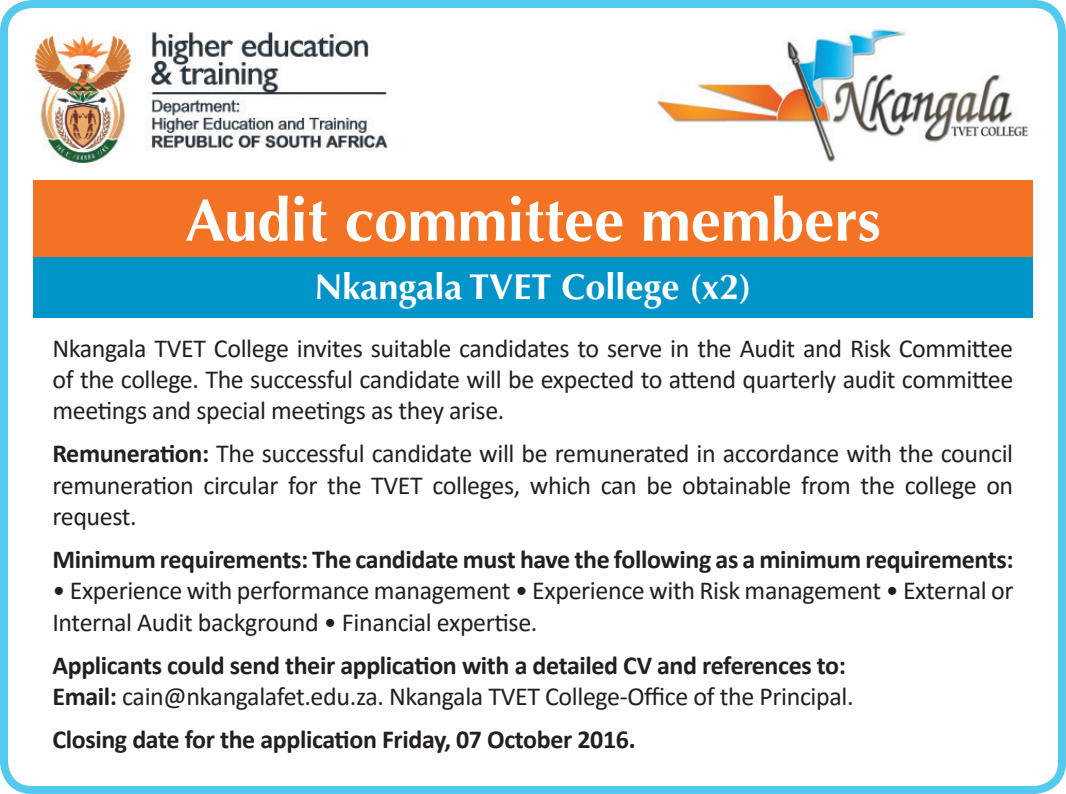
<style>
.page{position:relative;width:1066px;height:794px;background:#fff}
.page>*{position:absolute;margin:0;border:0;box-sizing:border-box;transform-origin:0 0}
.t1{font:700 60px "Optima LT Std";color:#fff}
.t2{font:700 36px "Optima LT Std";color:#fff}
.t3{font:26px/31.2px "Calibri";letter-spacing:-.015em;color:#231f20;text-align:justify}
.t4{font:700 26px/31.2px "Calibri";letter-spacing:-.015em;color:#231f20}
.s1{font-weight:700}
.s2{font-weight:400}
</style>
<div class="page">
<div style="left:0;top:0;width:1066px;height:794px;border:8px solid #54c9ee;border-radius:28px"></div>
<div style="left:33px;top:181px;width:1000px;height:76px;background:#f37224"></div>
<div style="left:33px;top:257px;width:1000px;height:60px;background:#0094c8"></div>
<img style="left:34px;top:32px;width:354px;height:131px">
<img style="left:658px;top:29px;width:371px;height:132px">
<h1 class="t1" style="left:185px;top:185px;width:697px">Audit committee members</h1>
<h2 class="t2" style="left:315px;top:266px;width:438px">Nkangala TVET College (x2)</h2>
<p class="t3" style="left:52px;top:332px;width:962px">Nkangala TVET College invites suitable candidates to serve in the Audit and Risk Committee of the college. The successful candidate will be expected to attend quarterly audit committee meetings and special meetings as they arise.</p>
<p class="t3" style="left:52px;top:437px;width:962px"><span class="s1">Remuneration:</span> The successful candidate will be remunerated in accordance with the council remuneration circular for the TVET colleges, which can be obtainable from the college on request.</p>
<p class="t4" style="left:52px;top:543px;width:963px">Minimum requirements: The candidate must have the following as a minimum requirements:</p>
<p class="t3" style="left:52px;top:574px;width:962px">• Experience with performance management • Experience with Risk management • External or<br>Internal Audit background • Financial expertise.</p>
<p class="t4" style="left:52px;top:648px;width:803px">Applicants could send their application with a detailed CV and references to:<br>Email: <span class="s2">cain@nkangalafet.edu.za. Nkangala TVET College-Office of the Principal.</span></p>
<p class="t4" style="left:52px;top:723px;width:585px">Closing date for the application Friday, 07 October 2016.</p>
</div>
